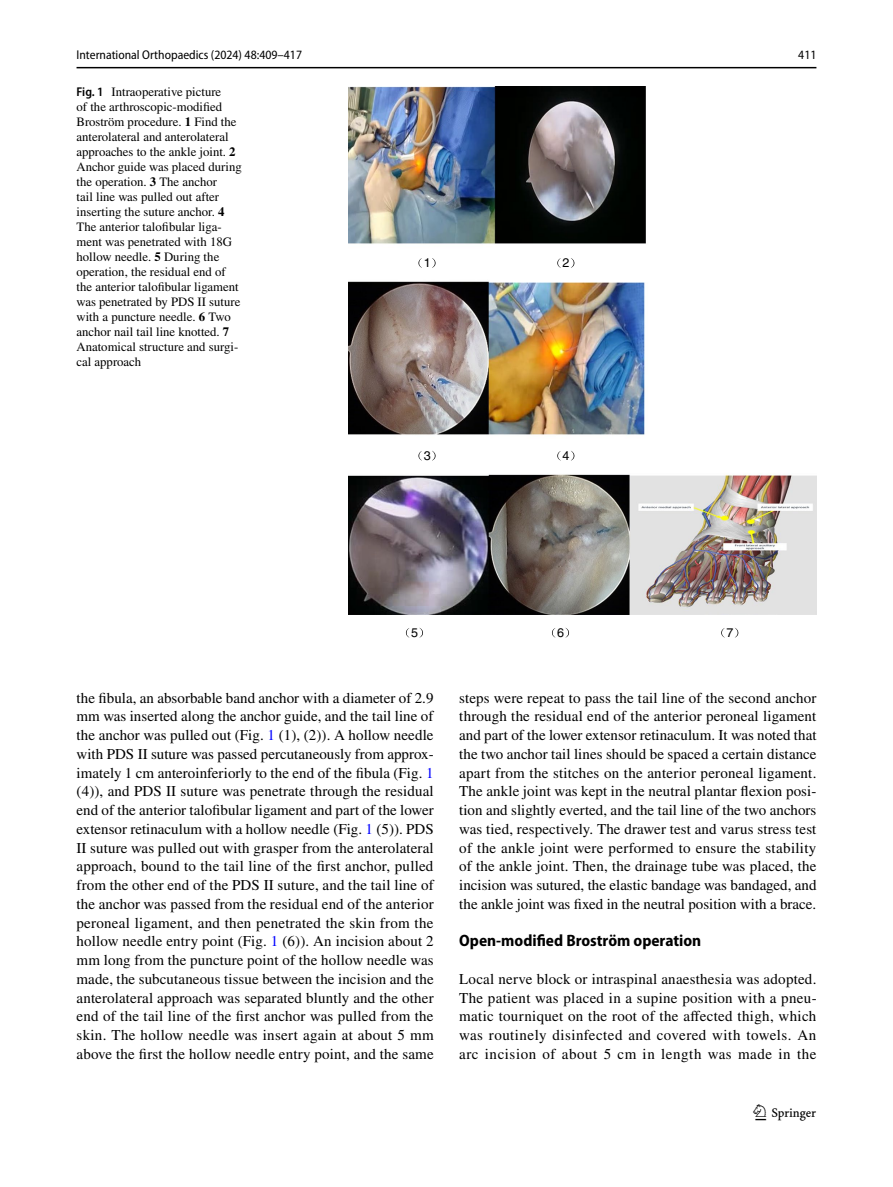
<style>
.page{position:relative;width:893px;height:1187px;background:#fff}
.page>*{position:absolute;margin:0;border:0;box-sizing:border-box;transform-origin:0 0}
.t1{font:22.5px "Springnew Regular 3";color:#000}
.t2{font:700 semi-condensed 16.5px "Myriad Pro";color:#000}
.t3{font:15px/18.8px "STIX";letter-spacing:.01em;color:#000;text-align:justify}
.t4{font:12.75px/15px "STIX";color:#000}
.t5{font:semi-condensed 12.75px "Myriad Pro";color:#000}
.t6{font:12.6px "Helvetica";color:#000}
.s1{font-family:"Myriad Pro";font-weight:600;font-stretch:semi-condensed}
.s2{font-weight:700}
.s3{color:#00f}
</style>
<div class="page">
<hr style="left:77px;top:67px;width:739px;height:1px;background:#000">
<img style="left:349px;top:87px;width:467px;height:527px">
<svg style="left:418px;top:258px;width:4px;height:10px"></svg>
<svg style="left:432px;top:258px;width:4px;height:10px"></svg>
<svg style="left:557px;top:258px;width:4px;height:10px"></svg>
<svg style="left:571px;top:258px;width:3px;height:10px"></svg>
<svg style="left:418px;top:451px;width:4px;height:9px"></svg>
<svg style="left:432px;top:450px;width:4px;height:10px"></svg>
<svg style="left:557px;top:451px;width:4px;height:9px"></svg>
<svg style="left:571px;top:450px;width:3px;height:10px"></svg>
<svg style="left:406px;top:628px;width:3px;height:9px"></svg>
<svg style="left:419px;top:627px;width:4px;height:10px"></svg>
<svg style="left:552px;top:628px;width:3px;height:9px"></svg>
<svg style="left:565px;top:627px;width:4px;height:10px"></svg>
<svg style="left:721px;top:628px;width:4px;height:9px"></svg>
<svg style="left:735px;top:628px;width:3px;height:9px"></svg>
<p class="t5" style="left:77px;top:48px;width:227px">International Orthopaedics (2024) 48:409–417</p>
<p class="t5" style="left:798px;top:48px;width:20px">411</p>
<p class="t4" style="left:77px;top:85px;width:167px"><span class="s1">Fig. 1</span> Intraoperative picture<br>of the arthroscopic-modified<br>Broström procedure. <span class="s2">1</span> Find the anterolateral and anterolateral approaches to the ankle joint. <span class="s2">2<br></span>Anchor guide was placed during the operation. <span class="s2">3</span> The anchor<br>tail line was pulled out after inserting the suture anchor. <span class="s2">4<br></span>The anterior talofibular liga&shy;ment was penetrated with 18G hollow needle. <span class="s2">5</span> During the operation, the residual end of the anterior talofibular ligament was penetrated by PDS II suture with a puncture needle. <span class="s2">6</span> Two anchor nail tail line knotted. <span class="s2">7<br></span>Anatomical structure and surgi&shy;cal approach</p>
<p class="t6" style="left:424px;top:256px;width:8px">1</p>
<p class="t6" style="left:563px;top:256px;width:8px">2</p>
<p class="t6" style="left:424px;top:448px;width:8px">3</p>
<p class="t6" style="left:563px;top:448px;width:8px">4</p>
<p class="t6" style="left:411px;top:625px;width:8px">5</p>
<p class="t6" style="left:557px;top:625px;width:8px">6</p>
<p class="t6" style="left:727px;top:625px;width:8px">7</p>
<p class="t3" style="left:77px;top:689px;width:359px">the fibula, an absorbable band anchor with a diameter of 2.9 mm was inserted along the anchor guide, and the tail line of the anchor was pulled out (Fig. <span class="s3">1</span> (1), (2)). A hollow needle with PDS II suture was passed percutaneously from approx&shy;imately 1 cm anteroinferiorly to the end of the fibula (Fig. <span class="s3">1 </span>(4)), and PDS II suture was penetrate through the residual end of the anterior talofibular ligament and part of the lower extensor retinaculum with a hollow needle (Fig. <span class="s3">1</span> (5)). PDS II suture was pulled out with grasper from the anterolateral approach, bound to the tail line of the first anchor, pulled from the other end of the PDS II suture, and the tail line of the anchor was passed from the residual end of the anterior peroneal ligament, and then penetrated the skin from the hollow needle entry point (Fig. <span class="s3">1</span> (6)). An incision about 2 mm long from the puncture point of the hollow needle was made, the subcutaneous tissue between the incision and the anterolateral approach was separated bluntly and the other end of the tail line of the first anchor was pulled from the skin. The hollow needle was insert again at about 5 mm above the first the hollow needle entry point, and the same</p>
<p class="t3" style="left:459px;top:689px;width:359px">steps were repeat to pass the tail line of the second anchor through the residual end of the anterior peroneal ligament and part of the lower extensor retinaculum. It was noted that the two anchor tail lines should be spaced a certain distance apart from the stitches on the anterior peroneal ligament.<br>The ankle joint was kept in the neutral plantar flexion posi&shy;tion and slightly everted, and the tail line of the two anchors was tied, respectively. The drawer test and varus stress test of the ankle joint were performed to ensure the stability of the ankle joint. Then, the drainage tube was placed, the incision was sutured, the elastic bandage was bandaged, and the ankle joint was fixed in the neutral position with a brace.</p>
<p class="t2" style="left:459px;top:931px;width:244px">Open‑modified Broström operation</p>
<p class="t3" style="left:459px;top:970px;width:359px">Local nerve block or intraspinal anaesthesia was adopted.<br>The patient was placed in a supine position with a pneu&shy;matic tourniquet on the root of the affected thigh, which was routinely disinfected and covered with towels. An arc incision of about 5 cm in length was made in the</p>
<h1 class="t1" style="left:755px;top:1104px;width:62px">1 3</h1>
</div>
